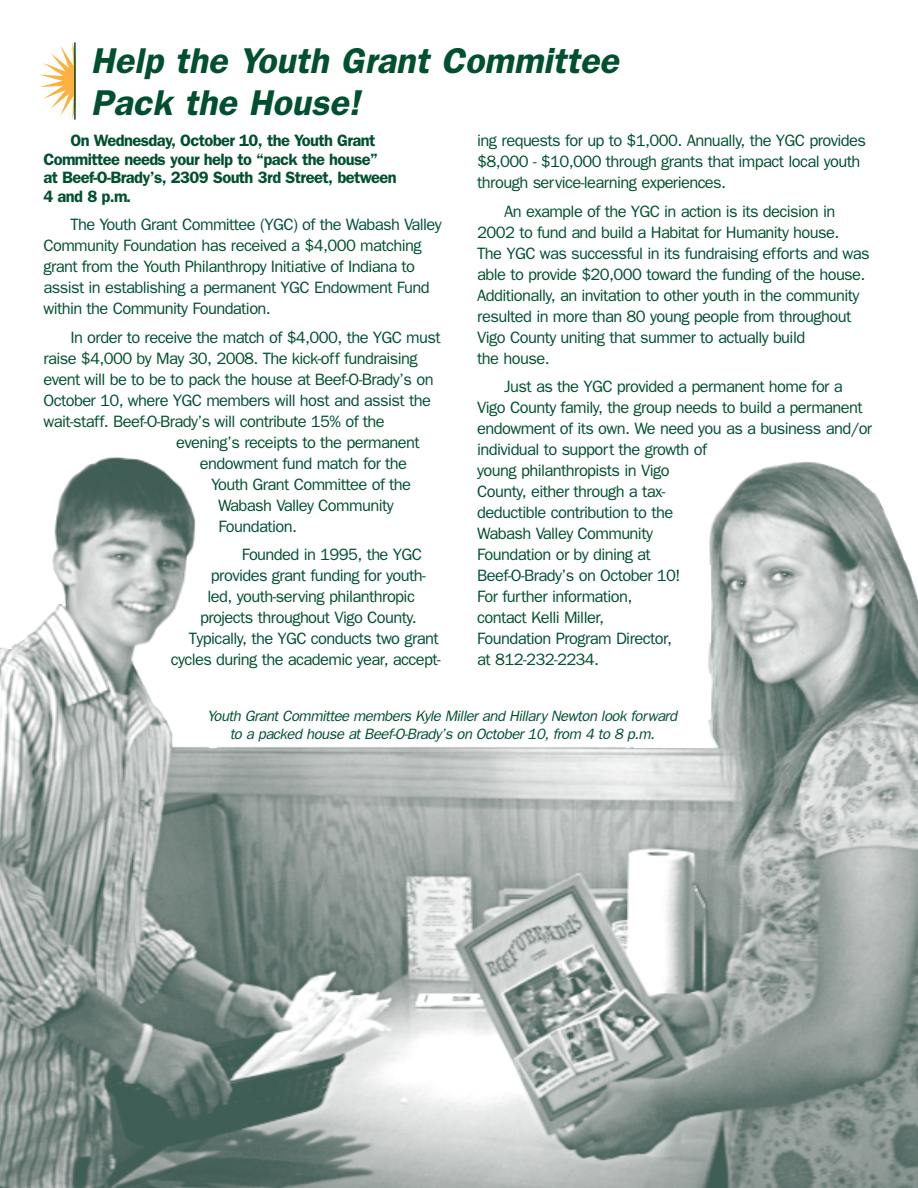
<style>
.page{position:relative;width:918px;height:1188px;background:#fff}
.page>*{position:absolute;margin:0;border:0;box-sizing:border-box;transform-origin:0 0}
.t1{font:italic 600 36px/42px "Franklin Gothic";color:#00502f}
.t2{font:16.5px/21px "Franklin Gothic";letter-spacing:-.035em;color:#00502f}
.t3{font:600 16.5px/18.5px "Franklin Gothic";letter-spacing:-.035em;color:#00502f}
.t4{font:italic 15px/18px "Franklin Gothic";letter-spacing:-.035em;color:#00502f;text-align:center}
</style>
<div class="page">
<svg style="left:40px;top:42px;width:34px;height:78px"></svg>
<hr style="left:74px;top:42px;width:2px;height:78px;background:#00502f">
<img style="left:0;top:457px;width:918px;height:731px">
<h1 class="t1" style="left:91px;top:42px;width:535px">Help the Youth Grant Committee<br>Pack the House!</h1>
<p class="t3" style="left:43px;top:133px;width:355px;text-indent:27px">On Wednesday, October 10, the Youth Grant Committee needs your help to “pack the house”<br>at Beef-O-Brady’s, 2309 South 3rd Street, between 4 and 8 p.m.</p>
<p class="t2" style="left:43px;top:216px;width:400px;text-indent:27px">The Youth Grant Committee (YGC) of the Wabash Valley Community Foundation has received a $4,000 matching grant from the Youth Philanthropy Initiative of Indiana to assist in establishing a permanent YGC Endowment Fund within the Community Foundation.</p>
<p class="t2" style="left:70px;top:328px;width:372px">In order to receive the match of $4,000, the YGC must</p>
<p class="t2" style="left:43px;top:349px;width:376px">raise $4,000 by May 30, 2008. The kick-off fundraising</p>
<p class="t2" style="left:43px;top:370px;width:392px">event will be to be to pack the house at Beef-O-Brady’s on</p>
<p class="t2" style="left:43px;top:391px;width:389px">October 10, where YGC members will host and assist the</p>
<p class="t2" style="left:43px;top:412px;width:343px">wait-staff. Beef-O-Brady’s will contribute 15% of the</p>
<p class="t2" style="left:176px;top:433px;width:245px">evening’s receipts to the permanent</p>
<p class="t2" style="left:200px;top:454px;width:209px">endowment fund match for the</p>
<p class="t2" style="left:211px;top:475px;width:202px">Youth Grant Committee of the</p>
<p class="t2" style="left:218px;top:496px;width:177px">Wabash Valley Community</p>
<p class="t2" style="left:218px;top:517px;width:80px">Foundation.</p>
<p class="t2" style="left:242px;top:546px;width:182px">Founded in 1995, the YGC</p>
<p class="t2" style="left:211px;top:567px;width:216px">provides grant funding for youth-</p>
<p class="t2" style="left:208px;top:588px;width:209px">led, youth-serving philanthropic</p>
<p class="t2" style="left:200px;top:609px;width:218px">projects throughout Vigo County.</p>
<p class="t2" style="left:189px;top:630px;width:251px">Typically, the YGC conducts two grant</p>
<p class="t2" style="left:171px;top:651px;width:272px">cycles during the academic year, accept-</p>
<p class="t2" style="left:477px;top:132px;width:390px">ing requests for up to $1,000. Annually, the YGC provides $8,000 - $10,000 through grants that impact local youth through service-learning experiences.</p>
<p class="t2" style="left:477px;top:202px;width:394px;text-indent:27px">An example of the YGC in action is its decision in 2002 to fund and build a Habitat for Humanity house.<br>The YGC was successful in its fundraising efforts and was able to provide $20,000 toward the funding of the house.<br>Additionally, an invitation to other youth in the community resulted in more than 80 young people from throughout Vigo County uniting that summer to actually build<br>the house.</p>
<p class="t2" style="left:477px;top:378px;width:396px;text-indent:27px">Just as the YGC provided a permanent home for a<br>Vigo County family, the group needs to build a permanent endowment of its own. We need you as a business and/or individual to support the growth of<br>young philanthropists in Vigo<br>County, either through a tax-<br>deductible contribution to the<br>Wabash Valley Community<br>Foundation or by dining at<br>Beef-O-Brady’s on October 10!<br>For further information,<br>contact Kelli Miller,<br>Foundation Program Director,<br>at 812-232-2234.</p>
<p class="t4" style="left:207px;top:709px;width:474px">Youth Grant Committee members Kyle Miller and Hillary Newton look forward to a packed house at Beef-O-Brady ’s on October 10, from 4 to 8 p.m.</p>
</div>
